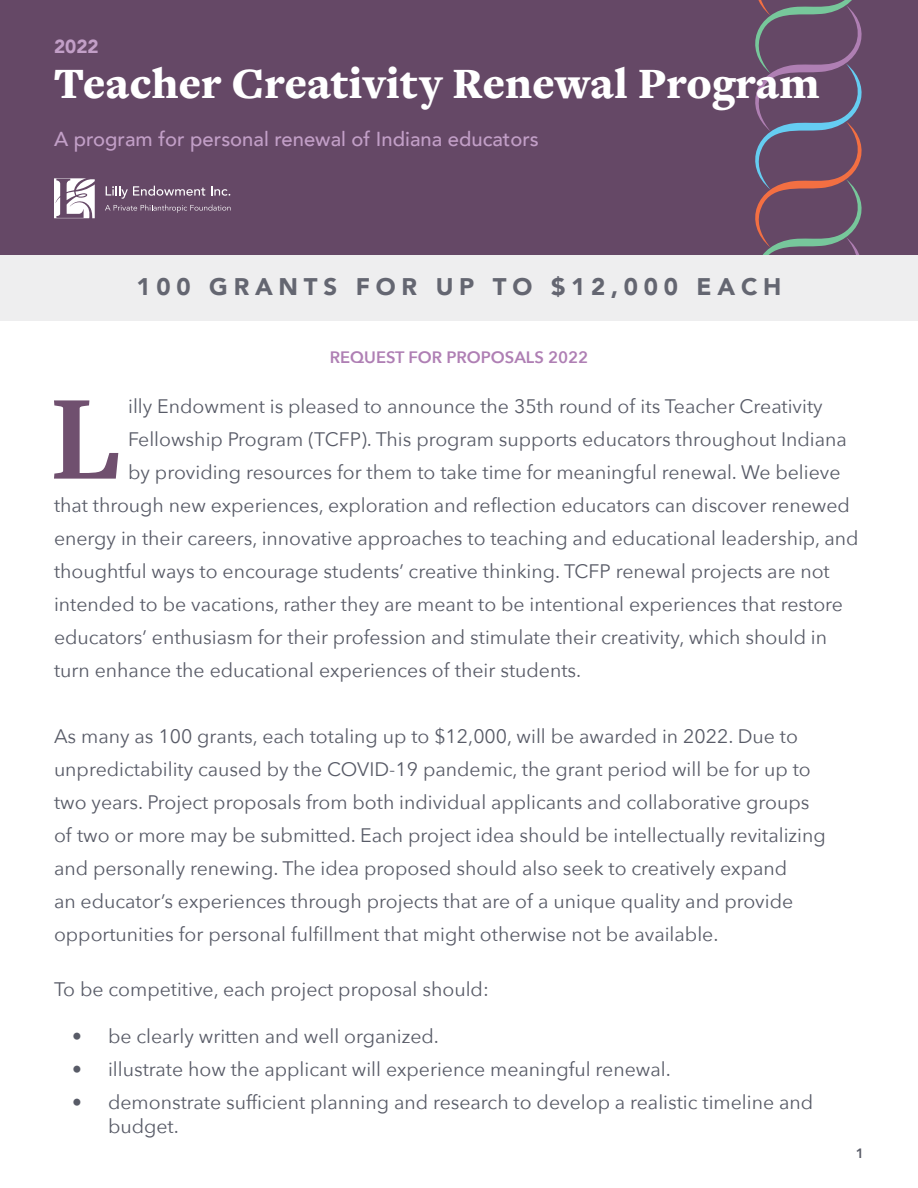
<style>
.page{position:relative;width:918px;height:1188px;background:#fff}
.page>*{position:absolute;margin:0;border:0;box-sizing:border-box;transform-origin:0 0}
.Drop_Cap_Paragraph{font:700 125.1px "Freight Text Pro";color:#70506f}
.t1{font:900 45px "Freight Text Pro";color:#fff}
.t2{font:900 24px "Avenir";letter-spacing:.24em;color:#646671}
.t3{font:500 20.25px "Avenir";color:#c29fc7}
.Drop_Cap_Paragraph-2{font:19.5px/33px "Avenir Next";color:#585b67}
.Lead_Paragraphs_Afte{font:19.5px "Avenir Next";color:#585b67}
.t4{font:900 18.9px "Avenir";color:#c29fc7}
.t5{font:600 16.5px "Avenir Next";color:#af7fb4}
.t6{font:600 13.5px "Avenir Next";color:#585b67}
</style>
<div class="page">
<div style="left:0;top:254px;width:918px;height:67px;background:#eeeeef"></div>
<div style="left:0;top:0;width:918px;height:254px;background:#654866"></div>
<svg style="left:755px;top:0;width:107px;height:254px"></svg>
<svg style="left:54px;top:178px;width:41px;height:40px"></svg>
<svg style="left:106px;top:186px;width:99px;height:13px"></svg>
<svg style="left:211px;top:186px;width:19px;height:10px"></svg>
<svg style="left:105px;top:205px;width:126px;height:8px"></svg>
<p class="t4" style="left:54px;top:31px;width:46px">2022</p>
<p class="t1" style="left:54px;top:54px;width:767px">Teacher Creativity Renewal Program</p>
<p class="t3" style="left:54px;top:121px;width:486px">A program for personal renewal of Indiana educators</p>
<p class="t2" style="left:137px;top:266px;width:646px">100 GRANTS FOR UP TO $12,000 EACH</p>
<p class="t5" style="left:330px;top:343px;width:260px">REQUEST FOR PROPOSALS 2022</p>
<p class="Drop_Cap_Paragraph" style="left:49px;top:355px;width:74px">L</p>
<p class="Drop_Cap_Paragraph-2" style="left:128px;top:389px;width:696px">illy Endowment is pleased to announce the 35th round of its Teacher Creativity</p>
<p class="Drop_Cap_Paragraph-2" style="left:128px;top:422px;width:720px">Fellowship Program (TCFP). This program supports educators throughout Indiana</p>
<p class="Drop_Cap_Paragraph-2" style="left:128px;top:455px;width:714px">by providing resources for them to take time for meaningful renewal. We believe</p>
<p class="Drop_Cap_Paragraph-2" style="left:54px;top:488px;width:797px">that through new experiences, exploration and reflection educators can discover renewed</p>
<p class="Drop_Cap_Paragraph-2" style="left:54px;top:521px;width:806px">energy in their careers, innovative approaches to teaching and educational leadership, and</p>
<p class="Drop_Cap_Paragraph-2" style="left:54px;top:554px;width:777px">thoughtful ways to encourage students’ creative thinking. TCFP renewal projects are not</p>
<p class="Drop_Cap_Paragraph-2" style="left:54px;top:587px;width:791px">intended to be vacations, rather they are meant to be intentional experiences that restore</p>
<p class="Drop_Cap_Paragraph-2" style="left:54px;top:620px;width:775px">educators’ enthusiasm for their profession and stimulate their creativity, which should in</p>
<p class="Drop_Cap_Paragraph-2" style="left:54px;top:653px;width:529px">turn enhance the educational experiences of their students.</p>
<p class="Drop_Cap_Paragraph-2" style="left:54px;top:719px;width:773px">As many as 100 grants, each totaling up to $12,000, will be awarded in 2022. Due to unpredictability caused by the COVID-19 pandemic, the grant period will be for up to two years. Project proposals from both individual applicants and collaborative groups of two or more may be submitted. Each project idea should be intellectually revitalizing and personally renewing. The idea proposed should also seek to creatively expand<br>an educator’s experiences through projects that are of a unique quality and provide opportunities for personal fulfillment that might otherwise not be available.</p>
<p class="Lead_Paragraphs_Afte" style="left:54px;top:973px;width:436px">To be competitive, each project proposal should:</p>
<p class="Drop_Cap_Paragraph-2" style="left:72px;top:1019px;width:369px">• be clearly written and well organized.</p>
<p class="Drop_Cap_Paragraph-2" style="left:72px;top:1052px;width:600px">• illustrate how the applicant will experience meaningful renewal.</p>
<p class="Drop_Cap_Paragraph-2" style="left:108px;top:1089px;width:707px;line-height:24px;text-indent:-36px">• demonstrate sufficient planning and research to develop a realistic timeline and budget.</p>
<p class="t6" style="left:856px;top:1142px;width:10px">1</p>
</div>
